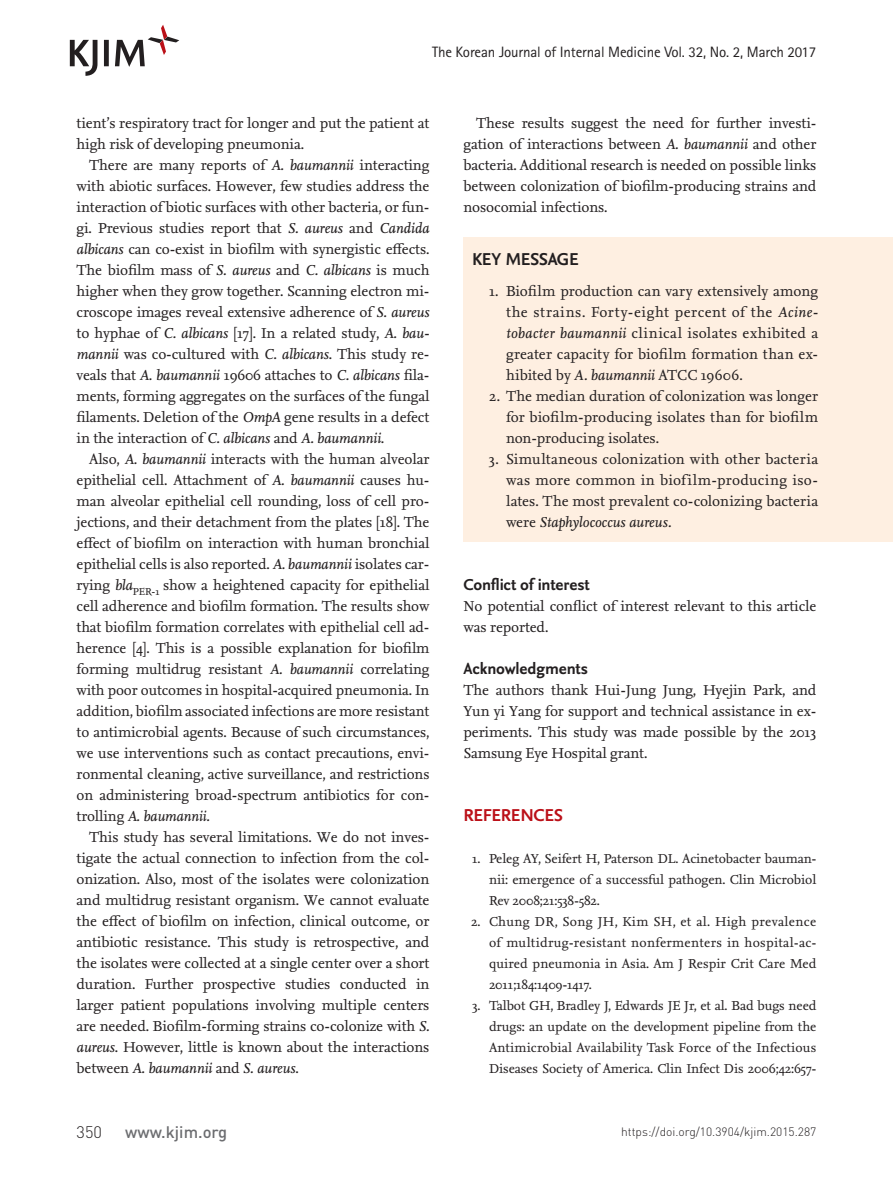
<style>
.page{position:relative;width:893px;height:1191px;background:#fff}
.page>*{position:absolute;margin:0;border:0;box-sizing:border-box;transform-origin:0 0}
.t1{font:700 18px "Nexus Sans";letter-spacing:-.02em;color:#231f20}
.제목1{font:700 18px "Nexus Sans";letter-spacing:-.025em;color:#bb1018}
.제목2{font:700 16.5px "Nexus Sans";letter-spacing:-.01em;color:#231f20}
.t2{font:500 16.5px "DIN Pro";color:#6c6d70}
.t3{font:300 16.5px "DIN Pro";color:#231f20}
.들였쓰기_본문{font:15px/21px "Nexus Serif";letter-spacing:-.01em;color:#231f20;text-align:justify}
.제목밑본문{font:15px/21px "Nexus Serif";letter-spacing:-.01em;color:#231f20}
.t4{font:15px "Rotis Sans Serif Std";letter-spacing:-.01em;color:#231f20}
.t5{font:13.5px/21px "Nexus Serif";letter-spacing:-.01em;color:#231f20;text-align:justify}
.t6{font:300 12px "DIN Pro";color:#231f20}
.s1{font-style:italic}
</style>
<div class="page">
<svg style="left:70px;top:25px;width:109px;height:51px"></svg>
<div style="left:463px;top:237px;width:430px;height:304px;background:#feefe1"></div>
<p class="t4" style="left:432px;top:43px;width:386px">The Korean Journal of Internal Medicine Vol. 32, No. 2, March 2017</p>
<p class="들였쓰기_본문" style="left:77px;top:112px;width:354px">tient’s respiratory tract for longer and put the patient at high risk of developing pneumonia.</p>
<p class="들였쓰기_본문" style="left:77px;top:154px;width:354px;text-indent:13px">There are many reports of <span class="s1">A. baumannii</span> interacting with abiotic surfaces. However, few studies address the interaction of biotic surfaces with other bacteria, or fun&shy;gi. Previous studies report that <span class="s1">S. aureus</span> and <span class="s1">Candida albicans</span> can co-exist in biofilm with synergistic effects.<br>The biofilm mass of <span class="s1">S. aureus</span> and <span class="s1">C. albicans</span> is much higher when they grow together. Scanning electron mi&shy;croscope images reveal extensive adherence of <span class="s1">S. aureus </span>to hyphae of <span class="s1">C. albicans</span> [17]. In a related study, <span class="s1">A. bau&shy;mannii</span> was co-cultured with <span class="s1">C. albicans</span>. This study re&shy;veals that <span class="s1">A. baumannii</span> 19606 attaches to <span class="s1">C. albicans</span> fila&shy;ments, forming aggregates on the surfaces of the fungal filaments. Deletion of the <span class="s1">OmpA</span> gene results in a defect in the interaction of <span class="s1">C. albicans</span> and <span class="s1">A. baumannii.</span></p>
<p class="들였쓰기_본문" style="left:77px;top:448px;width:354px;text-indent:13px">Also, <span class="s1">A. baumannii</span> interacts with the human alveolar epithelial cell. Attachment of <span class="s1">A. baumannii</span> causes hu&shy;man alveolar epithelial cell rounding, loss of cell pro&shy;jections, and their detachment from the plates [18]. The effect of biofilm on interaction with human bronchial epithelial cells is also reported. <span class="s1">A. baumannii</span> isolates car&shy;rying <span class="s1">bla</span><sub>PER-1</sub> show a heightened capacity for epithelial cell adherence and biofilm formation. The results show that biofilm formation correlates with epithelial cell ad&shy;herence [4]. This is a possible explanation for biofilm forming multidrug resistant <span class="s1">A. baumannii</span> correlating with poor outcomes in hospital-acquired pneumonia. In addition, biofilm associated infections are more resistant to antimicrobial agents. Because of such circumstances, we use interventions such as contact precautions, envi&shy;ronmental cleaning, active surveillance, and restrictions on administering broad-spectrum antibiotics for con&shy;trolling <span class="s1">A. baumannii.</span></p>
<p class="들였쓰기_본문" style="left:77px;top:826px;width:354px;text-indent:13px">This study has several limitations. We do not inves&shy;tigate the actual connection to infection from the col&shy;onization. Also, most of the isolates were colonization and multidrug resistant organism. We cannot evaluate the effect of biofilm on infection, clinical outcome, or antibiotic resistance. This study is retrospective, and the isolates were collected at a single center over a short duration. Further prospective studies conducted in larger patient populations involving multiple centers are needed. Biofilm-forming strains co-colonize with <span class="s1">S. aureus</span>. However, little is known about the interactions between <span class="s1">A. baumannii</span> and <span class="s1">S. aureus</span>.</p>
<p class="t3" style="left:77px;top:1120px;width:27px">350</p>
<p class="t2" style="left:125px;top:1120px;width:104px">www.kjim.org</p>
<p class="들였쓰기_본문" style="left:463px;top:112px;width:354px;text-indent:13px">These results suggest the need for further investi&shy;gation of interactions between <span class="s1">A. baumannii</span> and other bacteria. Additional research is needed on possible links between colonization of biofilm-producing strains and nosocomial infections.</p>
<p class="t1" style="left:472px;top:247px;width:108px">KEY MESSAGE</p>
<p class="들였쓰기_본문" style="left:506px;top:280px;width:314px;text-indent:-17px">1. Biofilm production can vary extensively among the strains. Forty-eight percent of the <span class="s1">Acine&shy;tobacter baumannii</span> clinical isolates exhibited a greater capacity for biofilm formation than ex&shy;hibited by <span class="s1">A. baumannii</span> ATCC 19606.</p>
<p class="들였쓰기_본문" style="left:506px;top:385px;width:314px;text-indent:-17px">2. The median duration of colonization was longer for biofilm-producing isolates than for biofilm non-producing isolates.</p>
<p class="들였쓰기_본문" style="left:506px;top:448px;width:314px;text-indent:-17px">3. Simultaneous colonization with other bacteria was more common in biofilm-producing iso&shy;lates. The most prevalent co-colonizing bacteria were <span class="s1">Staphylococcus aureus.</span></p>
<p class="제목2" style="left:463px;top:574px;width:128px">Conflict of interest</p>
<p class="제목밑본문" style="left:463px;top:595px;width:354px">No potential conflict of interest relevant to this article was reported.</p>
<p class="제목2" style="left:463px;top:658px;width:126px">Acknowledgments</p>
<p class="제목밑본문" style="left:463px;top:679px;width:354px;text-align:justify">The authors thank Hui-Jung Jung, Hyejin Park, and Yun yi Yang for support and technical assistance in ex&shy;periments. This study was made possible by the 2013<br>Samsung Eye Hospital grant.</p>
<p class="제목1" style="left:463px;top:803px;width:101px">REFERENCES</p>
<p class="t5" style="left:489px;top:847px;width:329px;text-indent:-17px">1. Peleg AY, Seifert H, Paterson DL. Acinetobacter bauman&shy;nii: emergence of a successful pathogen. Clin Microbiol Rev 2008;21:538-582.</p>
<p class="t5" style="left:489px;top:910px;width:329px;text-indent:-18px">2. Chung DR, Song JH, Kim SH, et al. High prevalence of multidrug-resistant nonfermenters in hospital-ac&shy;quired pneumonia in Asia. Am J Respir Crit Care Med 2011;184:1409-1417.</p>
<p class="t5" style="left:489px;top:994px;width:329px;text-indent:-17px">3. Talbot GH, Bradley J, Edwards JE Jr, et al. Bad bugs need drugs: an update on the development pipeline from the Antimicrobial Availability Task Force of the Infectious Diseases Society of America. Clin Infect Dis 2006;42:657-</p>
<p class="t6" style="left:621px;top:1123px;width:197px">https://doi.org/10.3904/kjim.2015.287</p>
</div>
